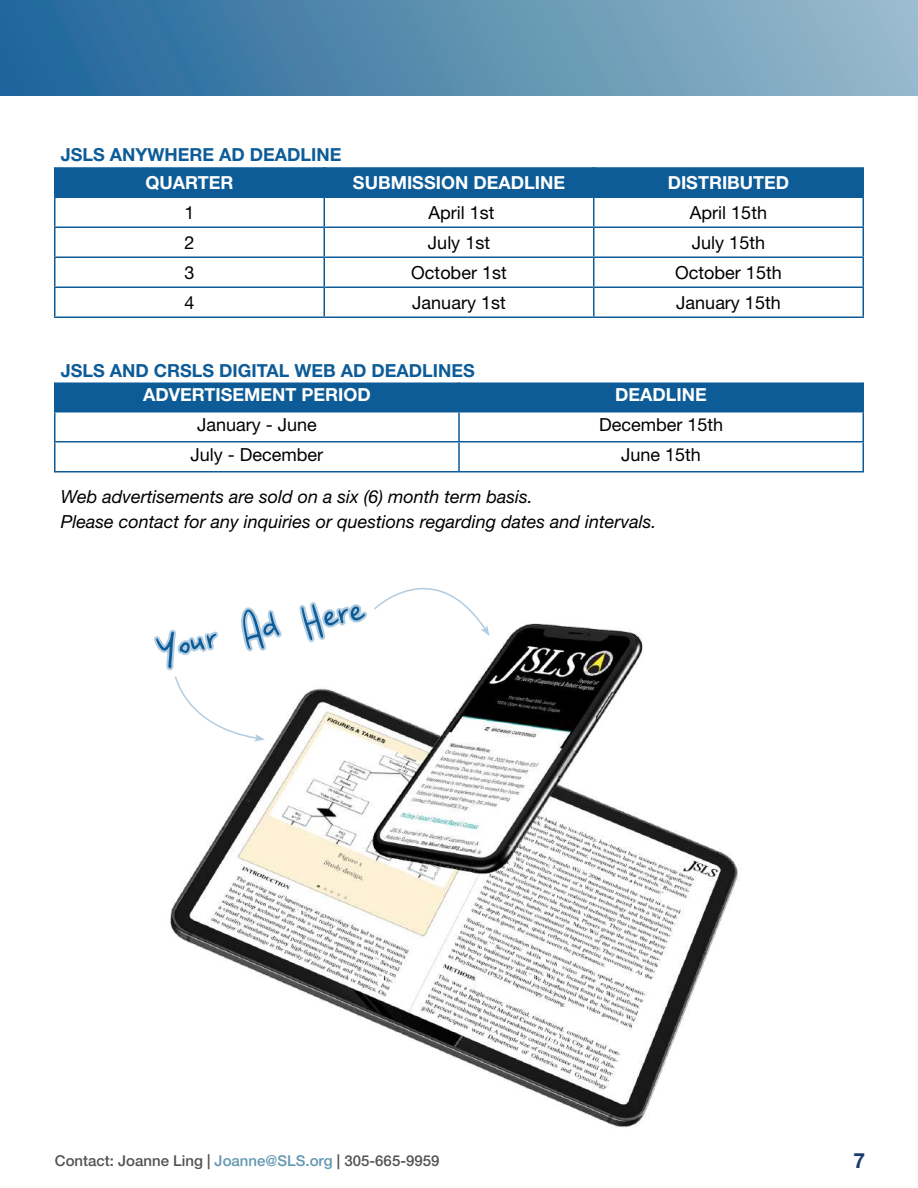
<style>
.page{position:relative;width:918px;height:1188px;background:#fff}
.page>*{position:absolute;margin:0;border:0;box-sizing:border-box;transform-origin:0 0}
.t1{font:63px "Fantastic";color:#0d5c98}
.t2{font:700 21px "Helvetica Neue LT Std";color:#183b6c}
.t3{font:18px "Helvetica Neue LT Std";color:#000}
.t4{font:italic 18px/24.9px "Helvetica Neue LT Std";color:#000}
.t5{font:700 18px "Helvetica Neue LT Std";color:#fff}
.t6{font:700 18px "Helvetica Neue LT Std";color:#0d5c98}
.t7{font:500 15px "Helvetica Neue LT Std";color:#535353}
.s1{color:#6497b1}
</style>
<div class="page">
<div style="left:0;top:0;width:918px;height:1188px;background:linear-gradient(to right,#23689b,#9cbdcc)"></div>
<div style="left:0;top:1121px;width:918px;height:67px;background:#fff"></div>
<div style="left:0;top:97px;width:918px;height:1037px;background:#fff"></div>
<hr style="left:54px;top:167px;width:2px;height:29px;background:#0d5c98">
<hr style="left:862px;top:167px;width:2px;height:29px;background:#0d5c98">
<hr style="left:54px;top:196px;width:270px;height:2px;background:#0d5c98">
<hr style="left:54px;top:198px;width:2px;height:28px;background:#0d5c98">
<hr style="left:594px;top:196px;width:270px;height:2px;background:#0d5c98">
<hr style="left:862px;top:198px;width:2px;height:28px;background:#0d5c98">
<hr style="left:54px;top:226px;width:270px;height:2px;background:#0d5c98">
<hr style="left:54px;top:228px;width:2px;height:28px;background:#0d5c98">
<hr style="left:594px;top:226px;width:270px;height:2px;background:#0d5c98">
<hr style="left:862px;top:228px;width:2px;height:28px;background:#0d5c98">
<hr style="left:54px;top:256px;width:270px;height:2px;background:#0d5c98">
<hr style="left:54px;top:258px;width:2px;height:28px;background:#0d5c98">
<hr style="left:594px;top:256px;width:270px;height:2px;background:#0d5c98">
<hr style="left:862px;top:258px;width:2px;height:28px;background:#0d5c98">
<hr style="left:54px;top:286px;width:270px;height:2px;background:#0d5c98">
<hr style="left:54px;top:288px;width:2px;height:28px;background:#0d5c98">
<hr style="left:594px;top:286px;width:270px;height:2px;background:#0d5c98">
<svg style="left:55px;top:167px;width:808px;height:149px"></svg>
<hr style="left:862px;top:288px;width:2px;height:28px;background:#0d5c98">
<hr style="left:54px;top:316px;width:270px;height:2px;background:#0d5c98">
<hr style="left:324px;top:316px;width:270px;height:2px;background:#0d5c98">
<hr style="left:594px;top:316px;width:270px;height:2px;background:#0d5c98">
<div style="left:56px;top:382px;width:806px;height:29px;background:#0d5c98"></div>
<hr style="left:54px;top:382px;width:2px;height:29px;background:#0d5c98">
<hr style="left:458px;top:382px;width:2px;height:29px;background:#0d5c98">
<hr style="left:862px;top:382px;width:2px;height:29px;background:#0d5c98">
<hr style="left:54px;top:411px;width:405px;height:1px;background:#0d5c98">
<hr style="left:54px;top:412px;width:2px;height:29px;background:#0d5c98">
<hr style="left:459px;top:411px;width:405px;height:1px;background:#0d5c98">
<hr style="left:458px;top:412px;width:2px;height:29px;background:#0d5c98">
<hr style="left:862px;top:412px;width:2px;height:29px;background:#0d5c98">
<hr style="left:54px;top:441px;width:405px;height:1px;background:#0d5c98">
<hr style="left:54px;top:442px;width:2px;height:29px;background:#0d5c98">
<hr style="left:459px;top:441px;width:405px;height:1px;background:#0d5c98">
<hr style="left:458px;top:442px;width:2px;height:29px;background:#0d5c98">
<hr style="left:862px;top:442px;width:2px;height:29px;background:#0d5c98">
<hr style="left:54px;top:471px;width:405px;height:1px;background:#0d5c98">
<hr style="left:459px;top:471px;width:405px;height:1px;background:#0d5c98">
<img style="left:170px;top:623px;width:568px;height:505px">
<svg style="left:152px;top:472px;width:133px;height:394px"></svg>
<svg style="left:297px;top:587px;width:193px;height:97px"></svg>
<p class="t6" style="left:61px;top:144px;width:282px">JSLS ANYWHERE AD DEADLINE</p>
<p class="t5" style="left:145px;top:171px;width:90px">QUARTER</p>
<p class="t5" style="left:353px;top:171px;width:214px">SUBMISSION DEADLINE</p>
<p class="t5" style="left:668px;top:171px;width:123px">DISTRIBUTED</p>
<p class="t3" style="left:184px;top:202px;width:12px">1</p>
<p class="t3" style="left:428px;top:202px;width:68px">April 1st</p>
<p class="t3" style="left:690px;top:202px;width:79px">April 15th</p>
<p class="t3" style="left:184px;top:232px;width:12px">2</p>
<p class="t3" style="left:428px;top:232px;width:64px">July 1st</p>
<p class="t3" style="left:692px;top:232px;width:75px">July 15th</p>
<p class="t3" style="left:184px;top:262px;width:12px">3</p>
<p class="t3" style="left:411px;top:262px;width:97px">October 1st</p>
<p class="t3" style="left:675px;top:262px;width:108px">October 15th</p>
<p class="t3" style="left:184px;top:292px;width:12px">4</p>
<p class="t3" style="left:412px;top:292px;width:95px">January 1st</p>
<p class="t3" style="left:676px;top:292px;width:106px">January 15th</p>
<p class="t6" style="left:61px;top:359px;width:416px">JSLS AND CRSLS DIGITAL WEB AD DEADLINES</p>
<p class="t5" style="left:143px;top:383px;width:229px">ADVERTISEMENT PERIOD</p>
<p class="t5" style="left:615px;top:383px;width:93px">DEADLINE</p>
<p class="t3" style="left:197px;top:413px;width:121px">January - June</p>
<p class="t3" style="left:599px;top:413px;width:126px">December 15th</p>
<p class="t3" style="left:191px;top:443px;width:134px">July - December</p>
<p class="t3" style="left:621px;top:443px;width:81px">June 15th</p>
<p class="t4" style="left:61px;top:484px;width:597px">Web advertisements are sold on a six (6) month term basis.<br>Please contact for any inquiries or questions regarding dates and intervals.</p>
<h1 class="t1" style="left:148px;top:609px;width:218px;rotate:-11deg">Your Ad Here</h1>
<p class="t7" style="left:55px;top:1152px;width:386px">Contact: Joanne Ling | <span class="s1">Joanne@SLS.org</span> | 305-665-9959</p>
<p class="t2" style="left:854px;top:1148px;width:13px">7</p>
</div>
